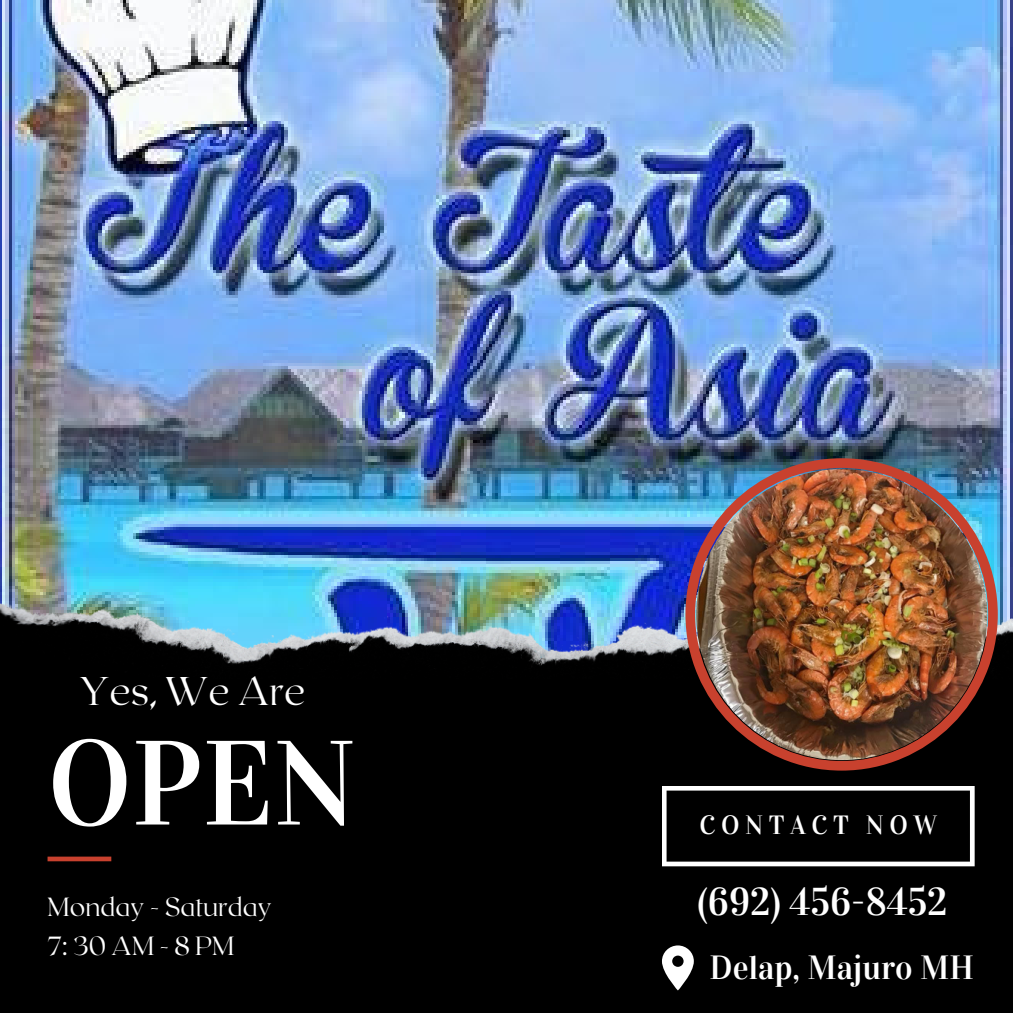
<style>
.page{position:relative;width:1013px;height:1013px;background:#fff}
.page>*{position:absolute;margin:0;border:0;box-sizing:border-box;transform-origin:0 0}
.t1{font:120px "Vidaloka";color:#fff}
.t2{font:100 40px "Roxborough CF";color:#fff}
.t3{font:38.62px "Vidaloka";color:#fff}
.t4{font:33.38px "Vidaloka";color:#fff}
.t5{font:100 26.25px "Roxborough CF";color:#fff}
.t6{font:26.25px "Vidaloka";letter-spacing:.21em;color:#fff}
</style>
<div class="page">
<div style="left:0;top:0;width:1012px;height:1012px;background:#000"></div>
<img style="left:0;top:0;width:1012px;height:602px">
<img style="left:0;top:602px;width:1012px;height:64px">
<div style="left:48px;top:856px;width:63px;height:5px;background:#c8412e"></div>
<svg style="left:662px;top:786px;width:312px;height:80px"></svg>
<img style="left:685px;top:458px;width:312px;height:312px">
<svg style="left:662px;top:945px;width:32px;height:45px"></svg>
<img style="left:696px;top:469px;width:291px;height:291px;border-radius:50%">
<p class="t2" style="left:79px;top:664px;width:227px">Yes, We Are</p>
<p class="t1" style="left:48px;top:711px;width:310px">OPEN</p>
<p class="t5" style="left:48px;top:889px;width:226px">Monday - Saturday</p>
<p class="t5" style="left:48px;top:929px;width:188px">7:30AM-8PM</p>
<p class="t6" style="left:699px;top:809px;width:239px">CONTACT NOW</p>
<p class="t3" style="left:697px;top:878px;width:251px">(692) 456-8452</p>
<p class="t4" style="left:709px;top:947px;width:266px">Delap, Majuro MH</p>
</div>
